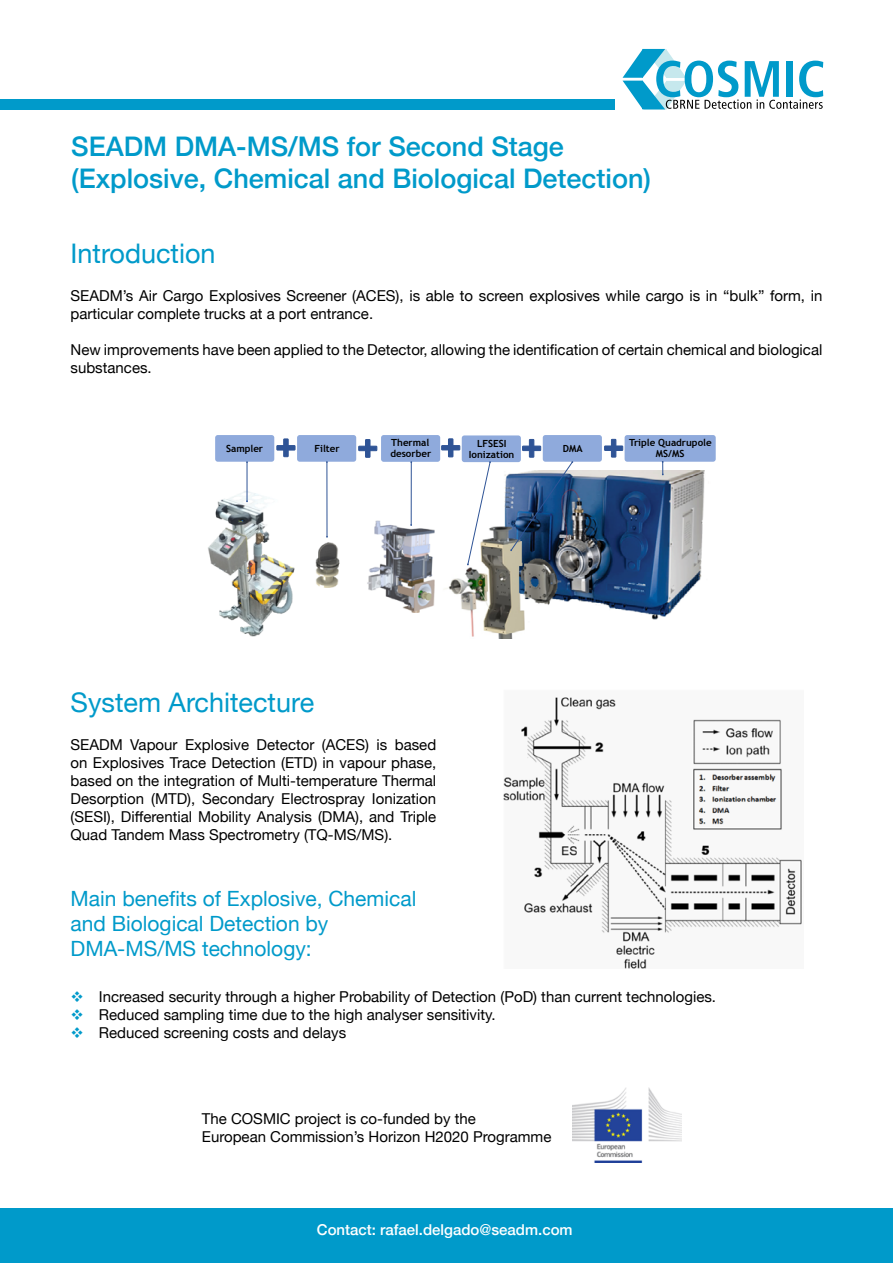
<style>
.page{position:relative;width:893px;height:1263px;background:#fff}
.page>*{position:absolute;margin:0;border:0;box-sizing:border-box;transform-origin:0 0}
.t1{font:500 27px/32.4px "Helvetica Neue";color:#009aca}
.t2{font:27px "Helvetica Neue";color:#009aca}
.t3{font:21px/25.2px "Helvetica Neue";color:#009aca}
.t4{font:15px/18px "Helvetica Neue";color:#000}
.t5{font:500 15px "Helvetica Neue";color:#fff}
.t6{font:700 9.75px "Trebuchet MS";color:#000}
</style>
<div class="page">
<div style="left:0;top:1209px;width:893px;height:54px;background:#009aca"></div>
<div style="left:0;top:99px;width:614px;height:11px;background:#009aca"></div>
<svg style="left:623px;top:49px;width:200px;height:61px"></svg>
<img style="left:573px;top:1087px;width:109px;height:75px">
<img style="left:315px;top:542px;width:25px;height:46px">
<img style="left:445px;top:471px;width:260px;height:168px">
<img style="left:208px;top:488px;width:87px;height:149px">
<img style="left:367px;top:519px;width:68px;height:94px">
<hr style="left:277px;top:446px;width:18px;height:4px;background:#2f5496">
<div style="left:276px;top:445px;width:19px;height:5px;border:1px solid #2f5496"></div>
<hr style="left:284px;top:439px;width:4px;height:18px;background:#2f5496">
<div style="left:283px;top:438px;width:6px;height:19px;border:1px solid #2f5496"></div>
<div style="left:215px;top:435px;width:59px;height:27px;background:#8faadc;border-radius:3px"></div>
<div style="left:297px;top:435px;width:59px;height:27px;background:#8faadc;border-radius:3px"></div>
<div style="left:359px;top:446px;width:18px;height:5px;background:#2f5496"></div>
<div style="left:358px;top:446px;width:19px;height:5px;border:1px solid #2f5496"></div>
<div style="left:365px;top:439px;width:5px;height:18px;background:#2f5496"></div>
<div style="left:365px;top:439px;width:5px;height:19px;border:1px solid #2f5496"></div>
<div style="left:381px;top:435px;width:59px;height:27px;background:#8faadc;border-radius:3px"></div>
<hr style="left:442px;top:446px;width:18px;height:4px;background:#2f5496">
<div style="left:441px;top:445px;width:19px;height:5px;border:1px solid #2f5496"></div>
<div style="left:448px;top:439px;width:5px;height:18px;background:#2f5496"></div>
<div style="left:448px;top:438px;width:5px;height:19px;border:1px solid #2f5496"></div>
<div style="left:462px;top:435px;width:59px;height:27px;background:#8faadc;border-radius:3px"></div>
<div style="left:522px;top:446px;width:19px;height:5px;background:#2f5496"></div>
<div style="left:522px;top:446px;width:19px;height:5px;border:1px solid #2f5496"></div>
<div style="left:529px;top:439px;width:5px;height:18px;background:#2f5496"></div>
<div style="left:529px;top:439px;width:5px;height:19px;border:1px solid #2f5496"></div>
<div style="left:543px;top:435px;width:59px;height:27px;background:#8faadc;border-radius:3px"></div>
<hr style="left:605px;top:446px;width:18px;height:4px;background:#2f5496">
<div style="left:604px;top:446px;width:19px;height:5px;border:1px solid #2f5496"></div>
<div style="left:611px;top:439px;width:5px;height:18px;background:#2f5496"></div>
<div style="left:611px;top:439px;width:5px;height:18px;border:1px solid #2f5496"></div>
<div style="left:625px;top:435px;width:91px;height:27px;background:#8faadc;border-radius:3px"></div>
<hr style="left:247px;top:462px;width:1px;height:39px;background:#2f5496">
<div style="left:411px;top:462px;width:1px;height:63px;border:1px solid #2f5496"></div>
<svg style="left:467px;top:461px;width:24px;height:104px"></svg>
<img style="left:510px;top:461px;width:63px;height:90px">
<svg style="left:662px;top:461px;width:2px;height:14px"></svg>
<img style="left:504px;top:697px;width:298px;height:271px">
<h1 class="t1" style="left:71px;top:128px;width:581px">SEADM DMA-MS/MS for Second Stage )Explosive, Chemical and Biological Detection)</h1>
<h1 class="t2" style="left:71px;top:233px;width:147px">Introduction</h1>
<p class="t4" style="left:71px;top:287px;width:753px">SEADM s’ Air Cargo Explosives Screener (ACES ,) is able to screen explosives while cargo is in “bulk” form, in particular complete trucks at a port entrance.</p>
<p class="t4" style="left:71px;top:341px;width:753px">New improvements have been applied to the Detector, allowing the identification of certain chemical and biological substances.</p>
<p class="t6" style="left:226px;top:442px;width:39px">Sampler</p>
<p class="t6" style="left:314px;top:442px;width:27px">Filter</p>
<p class="t6" style="left:391px;top:436px;width:40px">Thermal</p>
<p class="t6" style="left:390px;top:448px;width:42px">desorber</p>
<p class="t6" style="left:477px;top:437px;width:31px">LFSESI</p>
<p class="t6" style="left:629px;top:436px;width:84px">Triple Quadrupole</p>
<p class="t6" style="left:563px;top:442px;width:21px">DMA</p>
<p class="t6" style="left:469px;top:449px;width:47px">Ionization</p>
<p class="t6" style="left:656px;top:448px;width:30px">MS/MS</p>
<h1 class="t2" style="left:71px;top:682px;width:245px">System Architecture</h1>
<p class="t4" style="left:71px;top:736px;width:54px">SEADM</p>
<p class="t4" style="left:71px;top:754px;width:367px">on Explosives Trace Detection (ETD) in vapour phase,</p>
<p class="t4" style="left:71px;top:772px;width:367px">based on the integration of Multi-temperature Thermal</p>
<p class="t4" style="left:372px;top:790px;width:66px">Ionization</p>
<p class="t4" style="left:322px;top:736px;width:49px">(ACES)</p>
<p class="t4" style="left:130px;top:736px;width:49px">Vapour</p>
<p class="t4" style="left:185px;top:736px;width:66px">Explosive</p>
<p class="t4" style="left:257px;top:736px;width:59px">Detector</p>
<p class="t4" style="left:377px;top:736px;width:12px">is</p>
<p class="t4" style="left:395px;top:736px;width:43px">based</p>
<p class="t4" style="left:151px;top:790px;width:46px">(MTD ,)</p>
<p class="t4" style="left:202px;top:790px;width:74px">Secondary</p>
<p class="t4" style="left:71px;top:790px;width:367px">Desorption<br>(SESI ,) Differential Mobility Analysis (DMA ,) and Triple<br>Quad Tandem Mass Spectrometry (TQ-MS/MS .(</p>
<p class="t4" style="left:281px;top:790px;width:85px">Electrospray</p>
<h2 class="t3" style="left:71px;top:887px;width:347px">Main benefits of Explosive, Chemical and Biological Detection by<br>DMA-MS/MS technology:</h2>
<p class="t4" style="left:99px;top:989px;width:619px">Increased security through a higher Probability of Detection (PoD) than current technologies.</p>
<p class="t4" style="left:99px;top:1007px;width:398px">Reduced sampling time due to the high analyser sensitivity.</p>
<p class="t4" style="left:99px;top:1025px;width:249px">Reduced screening costs and delays</p>
<p class="t4" style="left:202px;top:1110px;width:351px">The COSMIC project is co-funded by the<br>European Commission s’ Horizon H2020 Programme</p>
<p class="t5" style="left:317px;top:1218px;width:257px">Contact: rafael.delgado@seadm.com</p>
</div>
